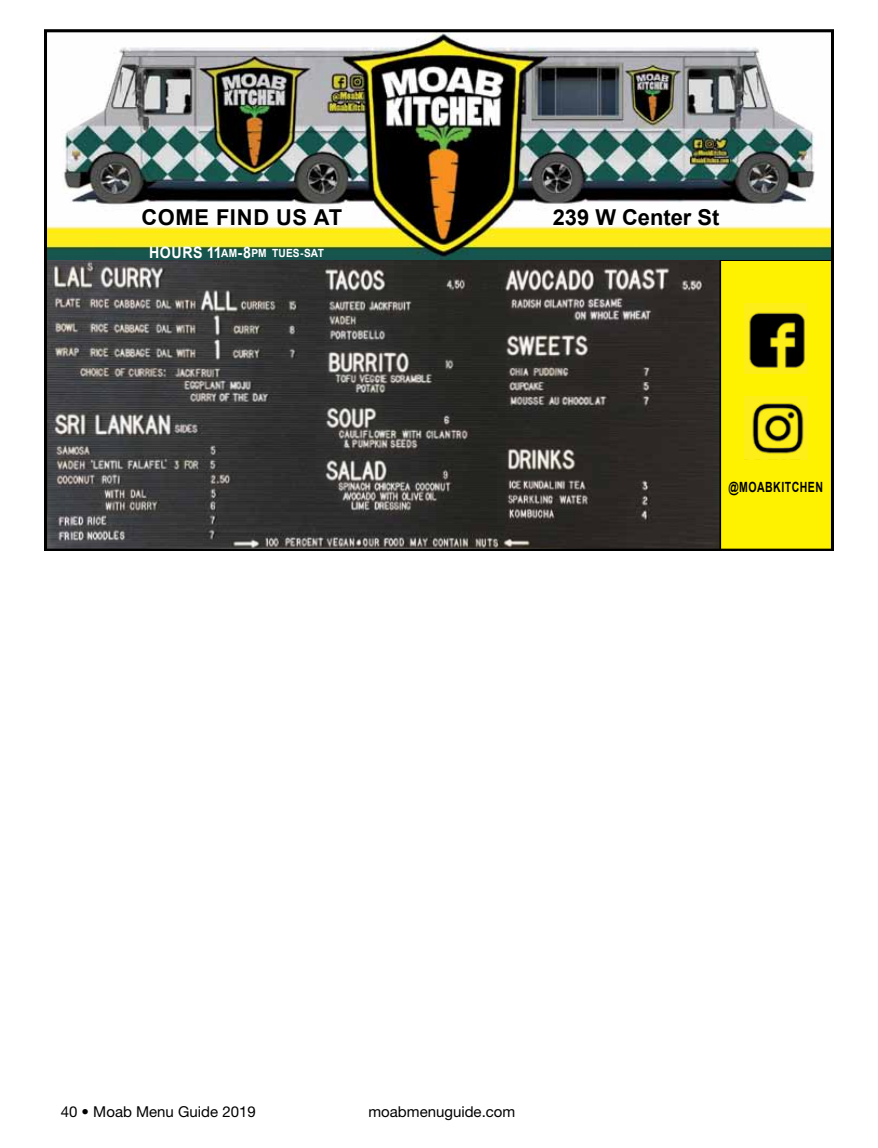
<style>
.page{position:relative;width:878px;height:1148px;background:#fff}
.page>*{position:absolute;margin:0;border:0;box-sizing:border-box;transform-origin:0 0}
.t1{font:700 21.9px "Arial";letter-spacing:.03em;color:#000}
.t2{font:700 21.9px "Arial";color:#000}
.t3{font:15px "Helvetica Neue";color:#000}
.t4{font:700 14.1px "Arial";letter-spacing:.045em;color:#000;scale:.75 1}
.t5{font:700 11.25px "Arial";letter-spacing:.01em;color:#fff;scale:.9 1}
.s1{font-size:15.75px}
</style>
<div class="page">
<img style="left:49px;top:259px;width:670px;height:288px">
<div style="left:720px;top:260px;width:112px;height:290px;background:#fff200"></div>
<div style="left:719px;top:259px;width:114px;height:292px;border:2px solid #000"></div>
<img style="left:49px;top:34px;width:780px;height:225px">
<img style="left:744px;top:304px;width:63px;height:69px">
<img style="left:744px;top:396px;width:64px;height:63px">
<div style="left:45px;top:30px;width:788px;height:521px;border:3px solid #000"></div>
<h1 class="t1" style="left:141px;top:202px;width:202px">COME FIND US AT</h1>
<p class="t5" style="left:149px;top:245px;width:196px"><span class="s1">HOURS 11</span>AM<span class="s1">-8</span>PM TUES-SAT</p>
<h1 class="t2" style="left:553px;top:202px;width:168px">239 W Center St</h1>
<p class="t4" style="left:728px;top:477px;width:127px">@MOABKITCHEN</p>
<p class="t3" style="left:61px;top:1102px;width:196px">40 • Moab Menu Guide 2019</p>
<p class="t3" style="left:368px;top:1102px;width:148px">moabmenuguide.com</p>
</div>
